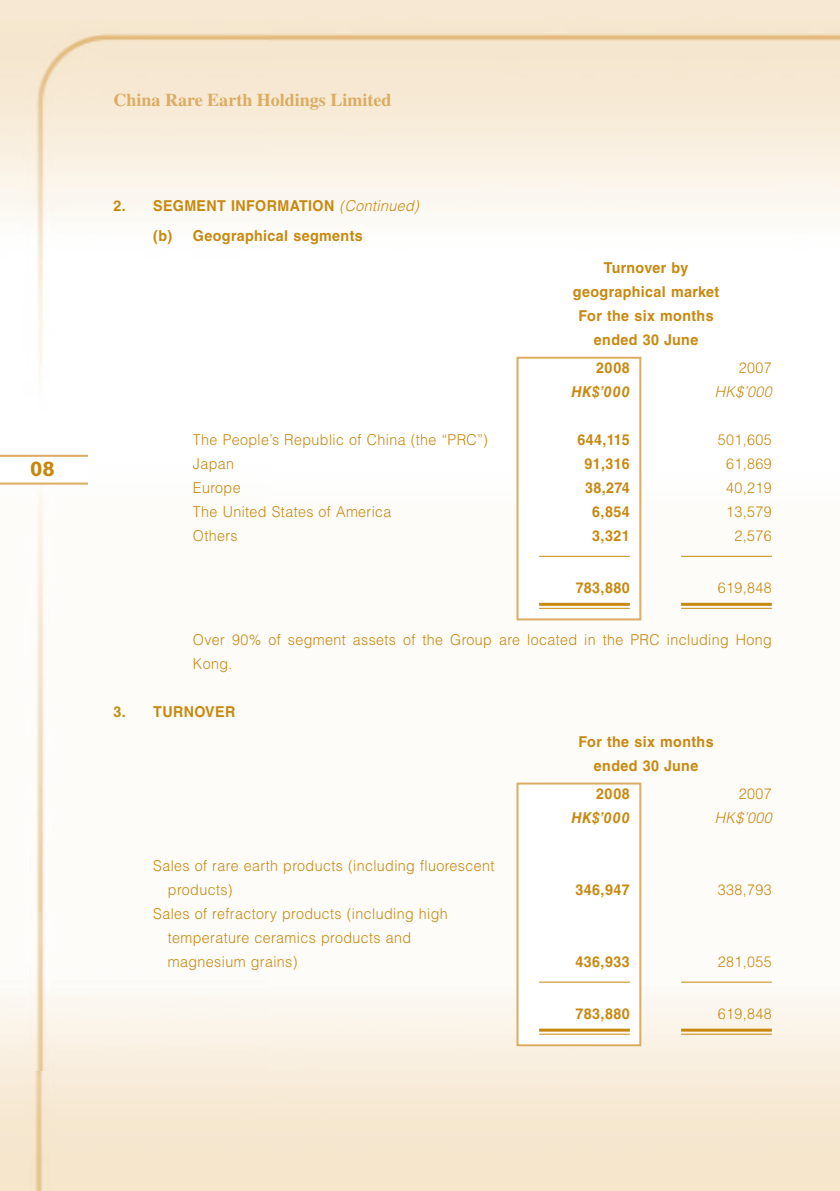
<style>
.page{position:relative;width:840px;height:1191px;background:#fff}
.page>*{position:absolute;margin:0;border:0;box-sizing:border-box;transform-origin:0 0}
.t1{font:800 20px "Arial MT Std";color:#c8880f}
.t2{font:700 18px "Times LT Std";color:#dbac61}
.t3{font:300 15px/24px "Helvetica LT Std";letter-spacing:.03em;color:#c8880f;scale:.95 1}
.t4{font:700 15px/24px "Helvetica LT Std";letter-spacing:.03em;color:#c8880f;text-align:center;scale:.95 1}
.t5{font:italic 700 15px "Helvetica LT Std";letter-spacing:.07em;color:#c8880f;scale:.95 1}
.t6{font:italic 300 15px "Helvetica LT Std";letter-spacing:.03em;color:#c8880f;scale:.95 1}
.s1{font-weight:300;font-style:italic}
</style>
<div class="page">
<img style="left:0;top:0;width:839px;height:1190px">
<div style="left:0;top:455px;width:88px;height:29px;background:#fff"></div>
<hr style="left:0;top:482px;width:88px;height:2px;background:#dbac61">
<hr style="left:0;top:455px;width:88px;height:2px;background:#dbac61">
<div style="left:517px;top:358px;width:123px;height:261px;background:#fff"></div>
<div style="left:516px;top:357px;width:125px;height:263px;border:2px solid #dbac61"></div>
<hr style="left:538px;top:556px;width:91px;height:1px;background:#c8880f">
<hr style="left:680px;top:556px;width:91px;height:1px;background:#c8880f">
<hr style="left:538px;top:603px;width:91px;height:3px;background:#c8880f">
<hr style="left:538px;top:608px;width:91px;height:1px;background:#c8880f">
<hr style="left:680px;top:603px;width:91px;height:3px;background:#c8880f">
<hr style="left:680px;top:608px;width:91px;height:1px;background:#c8880f">
<div style="left:517px;top:783px;width:123px;height:262px;background:#fff"></div>
<div style="left:516px;top:782px;width:125px;height:264px;border:2px solid #dbac61"></div>
<hr style="left:538px;top:981px;width:91px;height:1px;background:#c8880f">
<hr style="left:680px;top:981px;width:91px;height:1px;background:#c8880f">
<hr style="left:538px;top:1028px;width:91px;height:3px;background:#c8880f">
<hr style="left:538px;top:1033px;width:91px;height:1px;background:#c8880f">
<hr style="left:680px;top:1028px;width:91px;height:3px;background:#c8880f">
<hr style="left:680px;top:1033px;width:91px;height:1px;background:#c8880f">
<h1 class="t1" style="left:30px;top:457px;width:26px">08</h1>
<p class="t2" style="left:113px;top:92px;width:279px">China Rare Earth Holdings Limited</p>
<p class="t4" style="left:153px;top:192px;width:281px;line-height:29.6px;text-align:left;text-indent:-40px">2. SEGMENT INFORMATION <span class="s1">(Continued) </span>(b) Geographical segments</p>
<p class="t4" style="left:572px;top:257px;width:155px">Turnover by geographical market<br>For the six months ended 30 June</p>
<p class="t4" style="left:595px;top:357px;width:37px">2008</p>
<p class="t3" style="left:738px;top:357px;width:36px">2007</p>
<p class="t5" style="left:571px;top:383px;width:63px">HK$’000</p>
<p class="t6" style="left:714px;top:383px;width:62px">HK$’000</p>
<p class="t3" style="left:193px;top:429px;width:312px">The People’s Republic of China (the “PRC”)</p>
<p class="t4" style="left:577px;top:429px;width:56px">644,115</p>
<p class="t3" style="left:717px;top:429px;width:58px">501,605</p>
<p class="t3" style="left:193px;top:453px;width:45px">Japan</p>
<p class="t4" style="left:584px;top:453px;width:49px">91,316</p>
<p class="t3" style="left:725px;top:453px;width:49px">61,869</p>
<p class="t3" style="left:193px;top:477px;width:52px">Europe</p>
<p class="t4" style="left:584px;top:477px;width:48px">38,274</p>
<p class="t3" style="left:725px;top:477px;width:49px">40,219</p>
<p class="t3" style="left:193px;top:501px;width:210px">The United States of America</p>
<p class="t4" style="left:592px;top:501px;width:41px">6,854</p>
<p class="t3" style="left:725px;top:501px;width:49px">13,579</p>
<p class="t3" style="left:193px;top:525px;width:49px">Others</p>
<p class="t4" style="left:592px;top:525px;width:41px">3,321</p>
<p class="t3" style="left:734px;top:525px;width:41px">2,576</p>
<p class="t4" style="left:575px;top:577px;width:58px">783,880</p>
<p class="t3" style="left:717px;top:577px;width:58px">619,848</p>
<p class="t3" style="left:193px;top:629px;width:610px">Over 90% of segment assets of the Group are located in the PRC including Hong<br>Kong.</p>
<p class="t4" style="left:113px;top:701px;width:130px">3. TURNOVER</p>
<p class="t4" style="left:578px;top:731px;width:144px">For the six months ended 30 June</p>
<p class="t4" style="left:595px;top:783px;width:37px">2008</p>
<p class="t3" style="left:738px;top:783px;width:36px">2007</p>
<p class="t5" style="left:571px;top:809px;width:63px">HK$’000</p>
<p class="t6" style="left:714px;top:809px;width:62px">HK$’000</p>
<p class="t3" style="left:168px;top:855px;width:345px;text-indent:-15px">Sales of rare earth products (including fluorescent products)</p>
<p class="t4" style="left:575px;top:879px;width:58px">346,947</p>
<p class="t3" style="left:717px;top:879px;width:58px">338,793</p>
<p class="t3" style="left:168px;top:903px;width:296px;text-indent:-15px">Sales of refractory products (including high temperature ceramics products and magnesium grains)</p>
<p class="t4" style="left:575px;top:951px;width:58px">436,933</p>
<p class="t3" style="left:717px;top:951px;width:58px">281,055</p>
<p class="t4" style="left:575px;top:1003px;width:58px">783,880</p>
<p class="t3" style="left:717px;top:1003px;width:58px">619,848</p>
</div>
